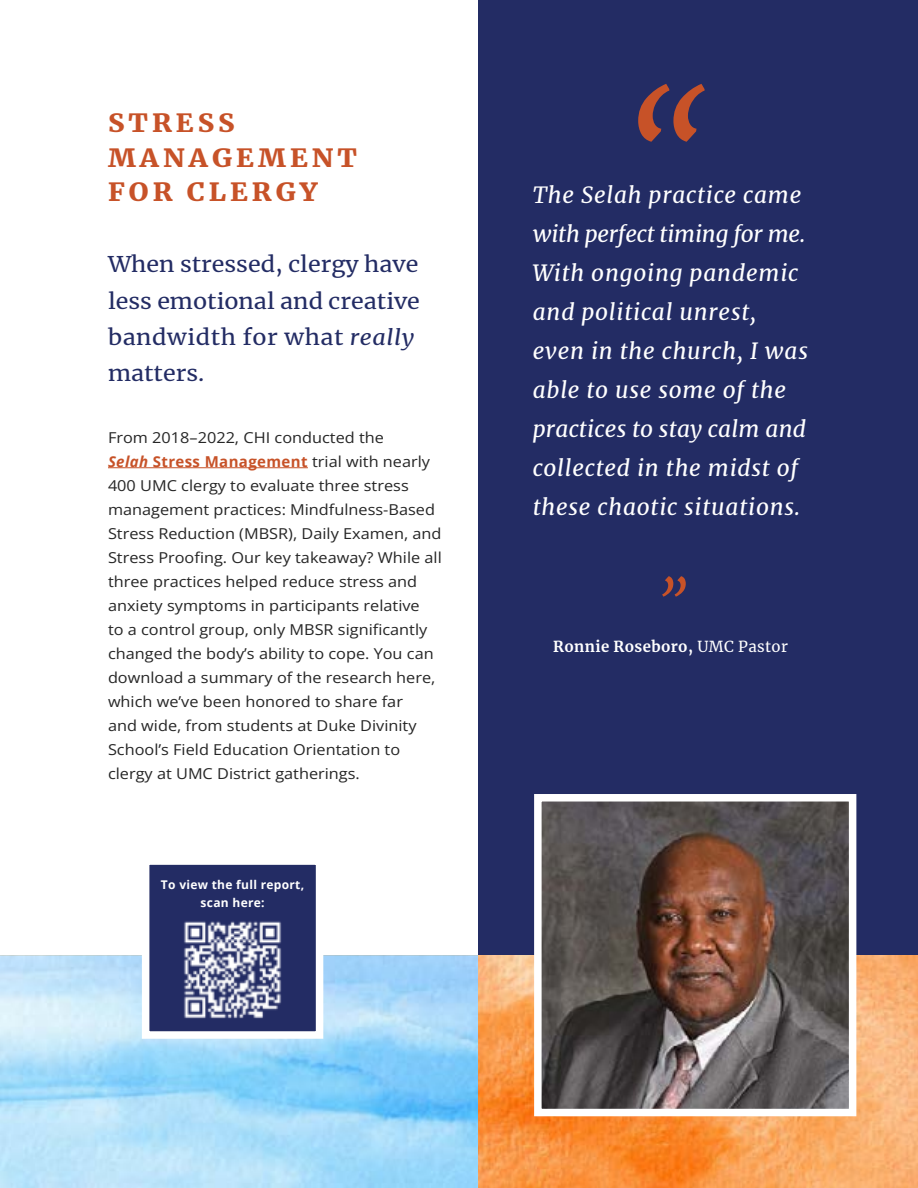
<style>
.page{position:relative;width:918px;height:1188px;background:#fff}
.page>*{position:absolute;margin:0;border:0;box-sizing:border-box;transform-origin:0 0}
.t1{font:italic 52.5px "Merriweather";color:#c75228}
.t2{font:900 24.9px/34.5px "Merriweather";letter-spacing:.15em;color:#c75228;scale:1.09 1}
.t3{font:italic 22.5px/39px "Merriweather";letter-spacing:.035em;color:#fff}
.t4{font:21.3px/36.5px "Merriweather";color:#232c64;scale:1.09 1}
.t5{font:15px/24px "Open Sans";color:#262626;scale:1.09 1}
.t6{font:700 15px "Merriweather";letter-spacing:.025em;color:#fff}
.t7{font:700 12px/18px "Open Sans";letter-spacing:.025em;color:#fff;text-align:center}
.s1{font-style:italic}
.s2{font-weight:700;font-style:italic;color:#c75228}
.s3{font-weight:700;color:#c75228}
.s4{font-weight:400}
</style>
<div class="page">
<img style="left:0;top:955px;width:479px;height:233px">
<hr style="left:108px;top:467px;width:200px;height:1px;background:#c75228">
<div style="left:479px;top:0;width:439px;height:1109px;background:#232c64"></div>
<svg style="left:479px;top:956px;width:439px;height:232px;background:#f9a056"></svg>
<img style="left:543px;top:803px;width:304px;height:304px">
<div style="left:534px;top:794px;width:322px;height:322px;border:8px solid #fff"></div>
<svg style="left:638px;top:84px;width:67px;height:58px"></svg>
<div style="left:146px;top:861px;width:174px;height:174px;background:#232c64"></div>
<img style="left:184px;top:921px;width:98px;height:98px">
<div style="left:142px;top:857px;width:181px;height:182px;border:8px solid #fff"></div>
<h2 class="t2" style="left:108px;top:105px;width:230px">STRESS<br>MANAGEMENT<br>FOR CLERGY</h2>
<h3 class="t4" style="left:108px;top:246px;width:288px">When stressed, clergy have less emotional and creative bandwidth for what <span class="s1">really </span>matters.</h3>
<p class="t5" style="left:108px;top:425px;width:308px">From 2018–2022, CHI conducted the<br><span class="s2">Selah</span> <span class="s3">Stress Management</span> trial with nearly 400 UMC clergy to evaluate three stress management practices: Mindfulness-Based Stress Reduction (MBSR), Daily Examen, and Stress Proofing. Our key takeaway? While all three practices helped reduce stress and anxiety symptoms in participants relative<br>to a control group, only MBSR significantly changed the body’s ability to cope. You can download a summary of the research here, which we’ve been honored to share far<br>and wide, from students at Duke Divinity School’s Field Education Orientation to clergy at UMC District gatherings.</p>
<p class="t7" style="left:161px;top:876px;width:145px">To view the full report, scan here:</p>
<h3 class="t3" style="left:533px;top:175px;width:277px">The Selah practice came with perfect timing for me.<br>With ongoing pandemic and political unrest, even in the church, I was able to use some of the practices to stay calm and collected in the midst of these chaotic situations.</h3>
<h1 class="t1" style="left:656px;top:565px;width:31px">”</h1>
<p class="t6" style="left:553px;top:636px;width:236px">Ronnie Roseboro, <span class="s4">UMC Pastor</span></p>
</div>
